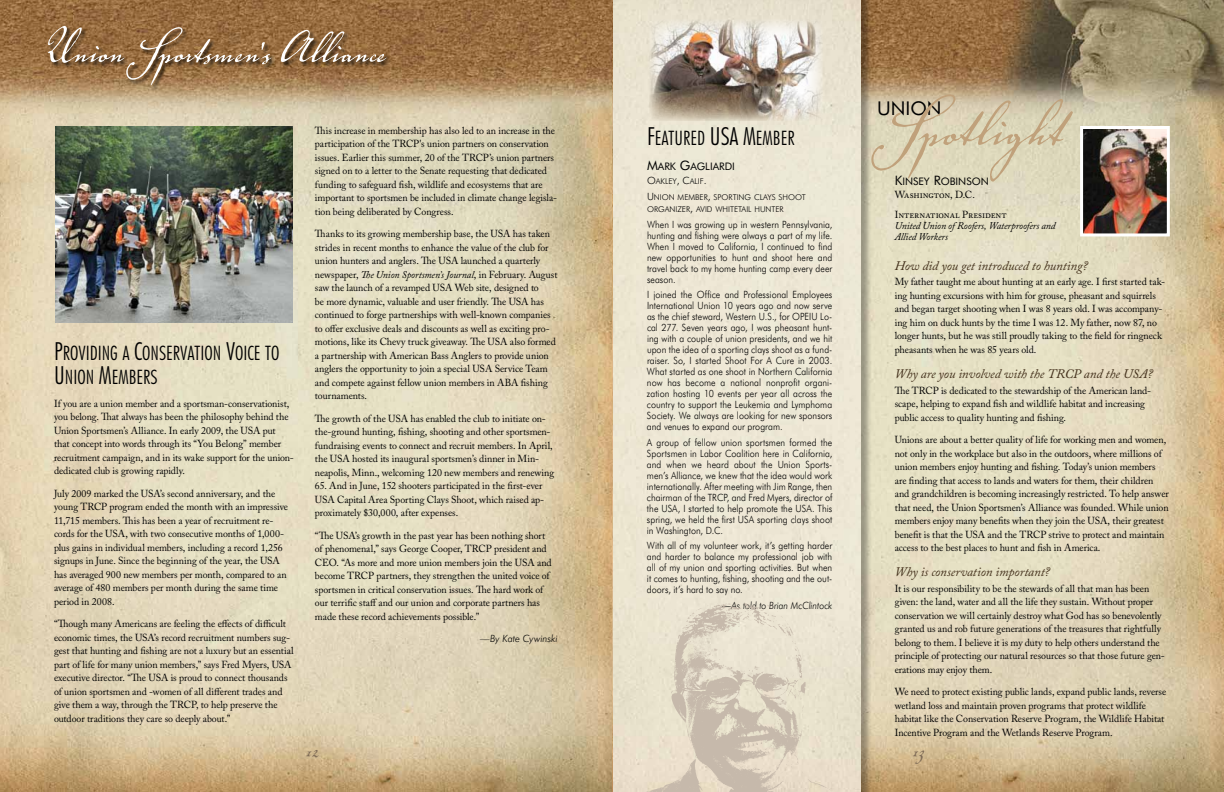
<style>
.page{position:relative;width:1224px;height:792px;background:#fff}
.page>*{position:absolute;margin:0;border:0;box-sizing:border-box;transform-origin:0 0}
.t1{font:87px "Voluta Script";color:#c0a17b}
.t2{font:60px "Voluta Script";color:#fff}
.t3{font:33px "Voluta Script";color:#7c6955}
.t4{font:20px/24px "Futura BT Light Condensed SC800";color:#000}
.t5{font:19px "Futura BT";color:#000}
.t6{font:italic 13px "Adobe Caslon Pro";letter-spacing:-.005em;color:#422f1a}
.t7{font:10.4px "Futura BT Book SC800";color:#000}
.t8{font:10.2px/13.5px "Adobe Caslon Pro";letter-spacing:-.005em;color:#000}
.t9{font:italic 10.2px/11px "Adobe Caslon Pro";letter-spacing:-.005em;color:#000}
.t10{font:300 10px/11px "Futura BT";color:#000;text-align:justify;scale:.9 1}
.t11{font:italic 300 10px "Futura BT";color:#000;scale:.9 1}
.t12{font:italic 300 10px "Futura BT";color:#000}
.t13{font:8px/16.5px "Futura BT Light SC800";color:#000}
.s1{font-size:25px}
.s2{font-style:italic}
.s3{font-size:13px}
.s4{font-size:10px}
.s5{font-family:"Adobe Caslon Pro";font-weight:400}
</style>
<div class="page">
<img style="left:0;top:0;width:612px;height:792px">
<img style="left:612px;top:0;width:612px;height:792px">
<div style="left:615px;top:0;width:257px;height:792px;background:#000;opacity:.33"></div>
<div style="left:48px;top:26px;width:344px;height:65px;background:#000;opacity:.75"></div>
<img style="left:650px;top:20px;width:173px;height:101px">
<img style="left:55px;top:126px;width:237px;height:197px">
<img style="left:612px;top:595px;width:223px;height:197px">
<img style="left:1084px;top:130px;width:82px;height:102px">
<div style="left:1080px;top:126px;width:90px;height:110px;border:3px solid #fff"></div>
<h2 class="t2" style="left:40px;top:6px;width:347px">Union Sportsmen's Alliance</h2>
<h3 class="t4" style="left:54px;top:341px;width:227px"><span class="s1">P</span>ROVIDING A <span class="s1">C</span>ONSERVATION <span class="s1">V</span>OICE TO<br><span class="s1">U</span> NION <span class="s1">M</span>EMBERS</h3>
<p class="t8" style="left:54px;top:396px;width:241px">If you are a union member and a sportsman-conservationist, you belong. That always has been the philosophy behind the Union Sportsmen’s Alliance. In early 2009, the USA put that concept into words through its “You Belong” member recruitment campaign, and in its wake support for the union&shy;dedicated club is growing rapidly.</p>
<p class="t8" style="left:54px;top:486px;width:236px">July 2009 marked the USA’s second anniversary, and the young TRCP program ended the month with an impressive 11,715 members. This has been a year of recruitment re&shy;cords for the USA, with two consecutive months of 1,000- plus gains in individual members, including a record 1,256 signups in June. Since the beginning of the year, the USA has averaged 900 new members per month, compared to an average of 480 members per month during the same time period in 2008.</p>
<p class="t8" style="left:54px;top:617px;width:241px">“Though many Americans are feeling the effects of difficult economic times, the USA’s record recruitment numbers sug&shy;gest that hunting and fishing are not a luxury but an essential part of life for many union members,” says Fred Myers, USA executive director. “The USA is proud to connect thousands of union sportsmen and -women of all different trades and give them a way, through the TRCP, to help preserve the outdoor traditions they care so deeply about.”</p>
<p class="t8" style="left:315px;top:123px;width:244px">This increase in membership has also led to an increase in the participation of the TRCP's union partners on conservation issues. Earlier this summer, 20 of the TRCP’s union partners signed on to a letter to the Senate requesting that dedicated funding to safeguard fish, wildlife and ecosystems that are important to sportsmen be included in climate change legisla&shy;tion being deliberated by Congress.</p>
<p class="t8" style="left:315px;top:227px;width:244px">Thanks to its growing membership base, the USA has taken strides in recent months to enhance the value of the club for union hunters and anglers. The USA launched a quarterly newspaper, <span class="s2">The Union Sportsmen’s Journal</span>, in February. August saw the launch of a revamped USA Web site, designed to<br>be more dynamic, valuable and user friendly. The USA has continued to forge partnerships with well-known companies to offer exclusive deals and discounts as well as exciting pro&shy;motions, like its Chevy truck giveaway. The USA also formed a partnership with American Bass Anglers to provide union anglers the opportunity to join a special USA Service Team and compete against fellow union members in ABA fishing tournaments.</p>
<p class="t8" style="left:315px;top:411px;width:241px">The growth of the USA has enabled the club to initiate on&shy;the-ground hunting, fishing, shooting and other sportsmen&shy;fundraising events to connect and recruit members. In April, the USA hosted its inaugural sportsmen’s dinner in Min&shy;neapolis, Minn., welcoming 120 new members and renewing</p>
<p class="t8" style="left:315px;top:479px;width:231px">65. And in June, 152 shooters participated in the first-ever<br>USA Capital Area Sporting Clays Shoot, which raised ap&shy;proximately $30,000, after expenses.</p>
<p class="t8" style="left:315px;top:528px;width:238px">“The USA’s growth in the past year has been nothing short of phenomenal,” says George Cooper, TRCP president and CEO. “As more and more union members join the USA and become TRCP partners, they strengthen the united voice of sportsmen in critical conservation issues. The hard work of our terrific staff and our union and corporate partners has made these record achievements possible.”</p>
<p class="t12" style="left:480px;top:632px;width:79px">—By Kate Cywinski</p>
<h3 class="t4" style="left:647px;top:126px;width:148px"><span class="s1">F</span>EATURED <span class="s1">USA M</span>EMBER</h3>
<p class="t7" style="left:647px;top:160px;width:90px"><span class="s3">M</span>ARK <span class="s3">G</span>AGLIARDI</p>
<p class="t13" style="left:647px;top:173px;width:160px"><span class="s4">O</span>AKLEY<span class="s4">, C</span>ALIF<span class="s4">.<br>U</span> NION MEMBER<span class="s4">,</span> SPORTING CLAYS SHOOT</p>
<p class="t13" style="left:647px;top:201px;width:138px">ORGANIZER<span class="s4">,</span> AVID WHITETAIL HUNTER</p>
<p class="t10" style="left:647px;top:219px;width:208px">When I was growing up in western Pennsylvania, hunting and fishing were always a part of my life.<br>When I moved to California, I continued to find new opportunities to hunt and shoot here and travel back to my home hunting camp every deer season.</p>
<p class="t10" style="left:647px;top:289px;width:207px">I joined the Office and Professional Employees I nternational U nion 10 years ago and now serve as the chief steward, Western U.S., for OPEIU</p>
<p class="t10" style="left:647px;top:311px;width:207px;text-indent:173px">Lo&shy;cal 277. Seven years ago, I was pheasant hunt&shy;ing with a couple of union presidents, and we hit upon the idea of a sporting clays shoot as a fund&shy;raiser. So, I started Shoot For A Cure in 2003.<br>What started as one shoot in N orthern California now has become a national nonprofit organi&shy;zation hosting 10 events per year all across the country to support the Leukemia and Lymphoma Society. We always are looking for new sponsors and venues to expand our program.</p>
<p class="t10" style="left:647px;top:437px;width:207px">A group of fellow union sportsmen formed the Sportsmen in Labor Coalition here in California, and when we heard about the U nion Sports&shy;men’s Alliance, we knew that the idea would work internationally. After meeting with Jim Range, then chairman of the TRCP</p>
<p class="t10" style="left:647px;top:492px;width:208px;text-indent:80px">, and Fred Myers, director of the USA, I started to help promote the USA. This spring, we held the first USA</p>
<p class="t10" style="left:757px;top:514px;width:85px">sporting clays shoot</p>
<p class="t10" style="left:647px;top:522px;width:208px;line-height:15.5px">in Washington, D.C.<br>With all of my volunteer work, it’s getting harder</p>
<p class="t10" style="left:647px;top:551px;width:207px">and harder to balance my professional job with all of my union and sporting activities. But when it comes to hunting, fishing, shooting and the out&shy;doors, it’s hard to say no.</p>
<p class="t11" style="left:722px;top:599px;width:124px"><span class="s5">—</span>As told to Brian McClintock</p>
<h1 class="t1" style="left:877px;top:63px;width:187px">Spotlight</h1>
<h3 class="t5" style="left:877px;top:97px;width:66px">UNION</h3>
<p class="t7" style="left:895px;top:175px;width:96px"><span class="s3">K</span>INSEY <span class="s3">R</span>OBINSON</p>
<p class="t8" style="left:895px;top:185px;width:114px;line-height:20px">Washington, D.C.<br>International President</p>
<p class="t9" style="left:895px;top:220px;width:162px">United Union of Roofers, Waterproofers and<br>Allied Workers</p>
<p class="t6" style="left:895px;top:257px;width:195px">How did you get introduced to hunting?</p>
<p class="t8" style="left:895px;top:275px;width:272px">My father taught me about hunting at an early age. I first started tak&shy;ing hunting excursions with him for grouse, pheasant and squirrels and began target shooting when I was 8 years old. I was accompany&shy;ing him on duck hunts by the time I was 12. My father, now 87, no longer hunts, but he was still proudly taking to the field for ringneck pheasants when he was 85 years old.</p>
<p class="t6" style="left:895px;top:366px;width:260px">Why are you involved with the TRCP and the USA?</p>
<p class="t8" style="left:895px;top:383px;width:258px">The TRCP is dedicated to the stewardship of the American land&shy;scape, helping to expand fish and wildlife habitat and increasing public access to quality hunting and fishing.</p>
<p class="t8" style="left:895px;top:433px;width:276px">Unions are about a better quality of life for working men and women, not only in the workplace but also in the outdoors, where millions of union members enjoy hunting and fishing. Today’s union members are finding that access to lands and waters for them, their children and grandchildren is becoming increasingly restricted. To help answer that need, the Union Sportsmen’s Alliance was founded. While union members enjoy many benefits when they join the USA, their greatest benefit is that the USA and the TRCP strive to protect and maintain access to the best places to hunt and fish in America.</p>
<p class="t6" style="left:895px;top:564px;width:157px">Why is conservation important?</p>
<p class="t8" style="left:895px;top:582px;width:272px">It is our responsibility to be the stewards of all that man has been given: the land, water and all the life they sustain. Without proper conservation we will certainly destroy what God has so benevolently granted us and rob future generations of the treasures that rightfully belong to them. I believe it is my duty to help others understand the principle of protecting our natural resources so that those future gen&shy;erations may enjoy them.</p>
<p class="t8" style="left:895px;top:685px;width:273px">We need to protect existing public lands, expand public lands, reverse wetland loss and maintain proven programs that protect wildlife habitat like the Conservation Reserve Program, the Wildlife Habitat Incentive Program and the Wetlands Reserve Program.</p>
<h3 class="t3" style="left:305px;top:726px;width:16px">12</h3>
<h3 class="t3" style="left:912px;top:726px;width:15px">13</h3>
</div>
